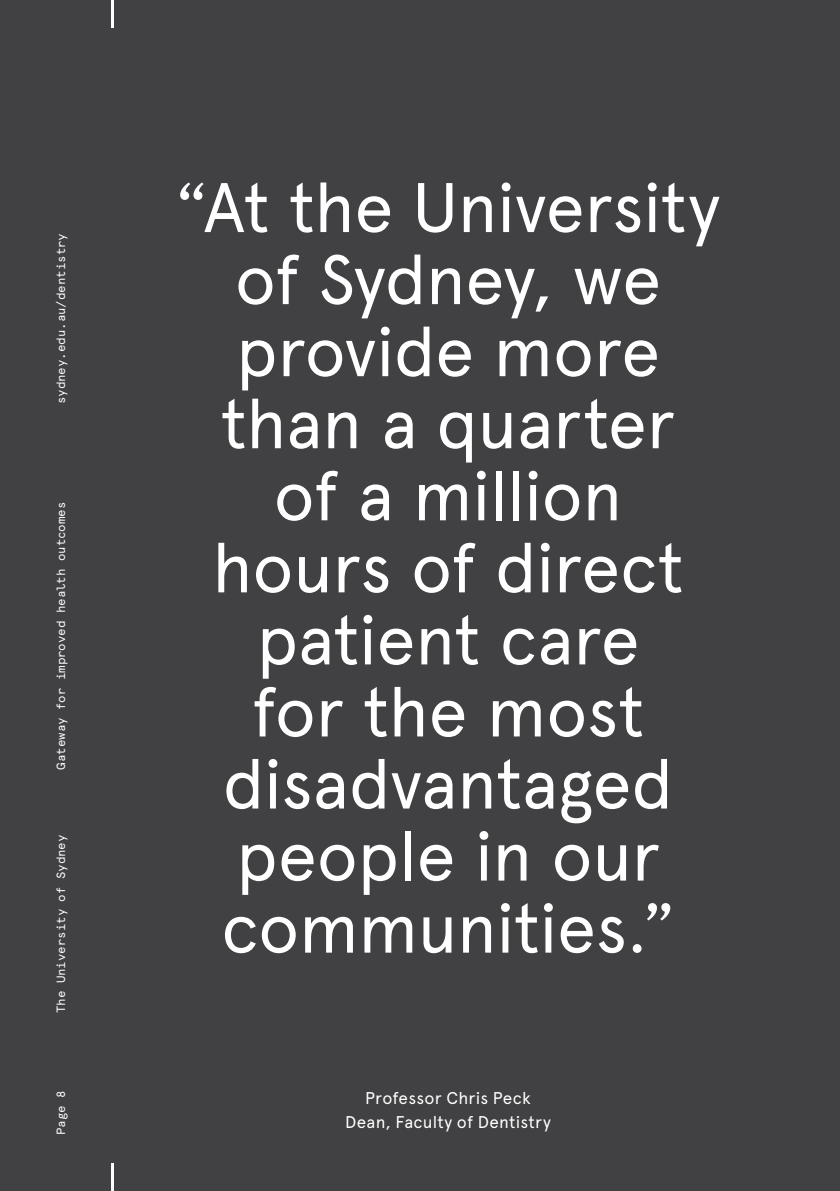
<style>
.page{position:relative;width:840px;height:1191px;background:#fff}
.page>*{position:absolute;margin:0;border:0;box-sizing:border-box;transform-origin:0 0}
.t1{font:70px/72px "Apercu Pro";letter-spacing:-.015em;color:#fff;text-align:center}
.t2{font:17px/24px "Apercu Pro";letter-spacing:.01em;color:#fff;text-align:center}
.t3{font:12px "Apercu Pro Mono";color:#fff}
</style>
<div class="page">
<div style="left:0;top:0;width:839px;height:1191px;background:#414042"></div>
<hr style="left:110px;top:0;width:3px;height:28px;background:#fff">
<hr style="left:110px;top:1163px;width:3px;height:28px;background:#fff">
<p class="t3" style="left:52px;top:404px;width:173px;rotate:-90deg">sydney.edu.au/dentistry</p>
<p class="t3" style="left:52px;top:769px;width:269px;rotate:-90deg">Gateway for improved health outcomes</p>
<p class="t3" style="left:52px;top:1013px;width:180px;rotate:-90deg">The University of Sydney</p>
<p class="t3" style="left:52px;top:1135px;width:46px;rotate:-90deg">Page 8</p>
<p class="t1" style="left:175px;top:167px;width:546px">“At the University of Sydney, we provide more than a quarter<br>of a million hours of direct patient care<br>for the most disadvantaged people in our communities.”</p>
<p class="t2" style="left:345px;top:1085px;width:207px">Professor Chris Peck<br>Dean, Faculty of Dentistry</p>
</div>
